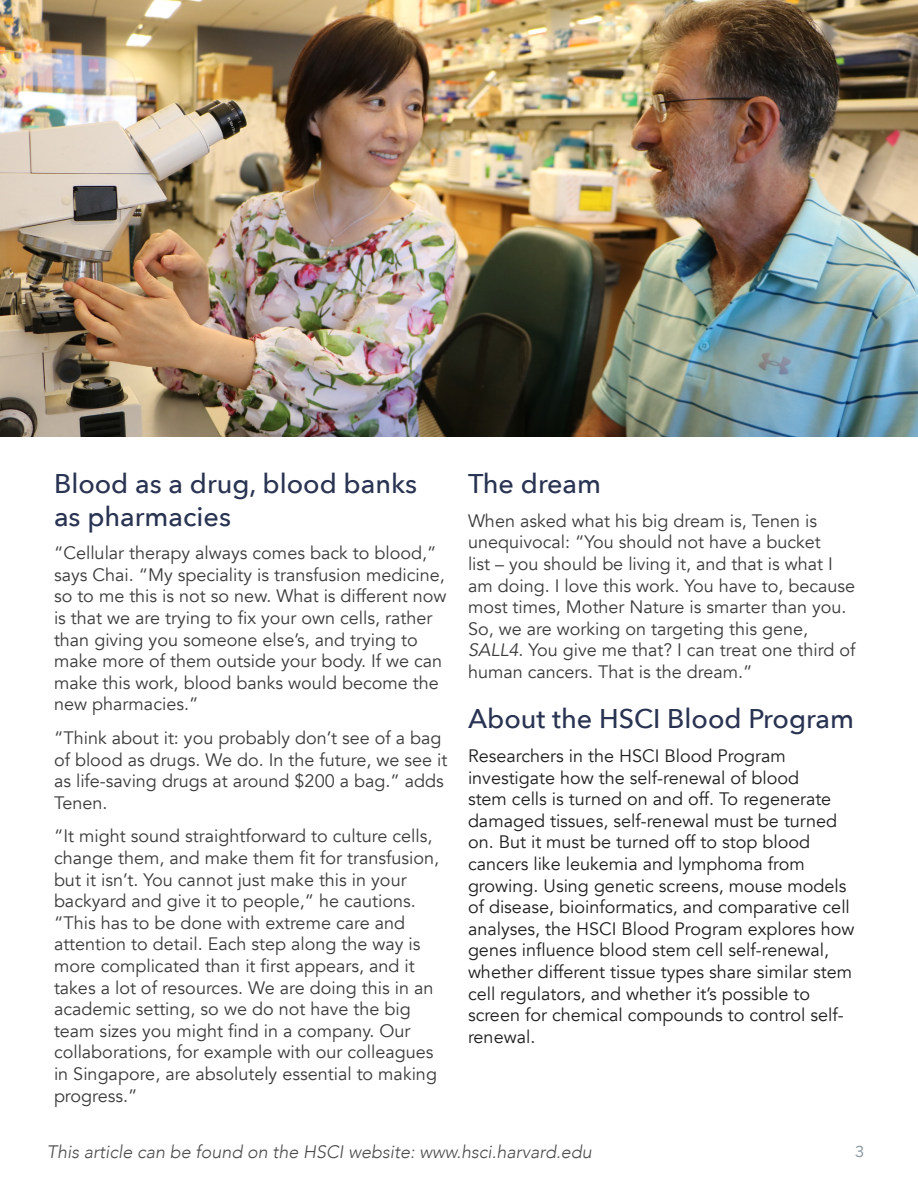
<style>
.page{position:relative;width:918px;height:1188px;background:#fff}
.page>*{position:absolute;margin:0;border:0;box-sizing:border-box;transform-origin:0 0}
.Heading_1{font:500 27px/32.4px "Avenir Next";color:#293352}
.Paragraph{font:18px/21.6px "Avenir";color:#3b3b3b}
.Paragraph-2{font:18px/21.6px "Avenir";color:#1e1e1e}
.Paragraph-3{font:italic 300 18px "Avenir";color:#4b4b4b}
.t1{font:15px "Benton Sans";color:#8996a0}
.s1{font-style:italic}
</style>
<div class="page">
<img style="left:0;top:0;width:918px;height:436px">
<p class="Heading_1" style="left:54px;top:467px;width:365px">Blood as a drug, blood banks as pharmacies</p>
<p class="Paragraph" style="left:54px;top:543px;width:394px">“Cellular therapy always comes back to blood,” says Chai. “My speciality is transfusion medicine, so to me this is not so new. What is different now is that we are trying to fix your own cells, rather than giving you someone else’s, and trying to make more of them outside your body. If we can make this work, blood banks would become the new pharmacies.”</p>
<p class="Paragraph" style="left:54px;top:727px;width:395px">“Think about it: you probably don’t see of a bag of blood as drugs. We do. In the future, we see it as life-saving drugs at around $200 a bag.” adds Tenen.</p>
<p class="Paragraph" style="left:54px;top:826px;width:387px">“It might sound straightforward to culture cells, change them, and make them fit for transfusion, but it isn’t. You cannot just make this in your backyard and give it to people,” he cautions. “This has to be done with extreme care and attention to detail. Each step along the way is more complicated than it first appears, and it takes a lot of resources. We are doing this in an academic setting, so we do not have the big team sizes you might find in a company. Our collaborations, for example with our colleagues in Singapore, are absolutely essential to making progress.”</p>
<p class="Heading_1" style="left:468px;top:467px;width:135px">The dream</p>
<p class="Paragraph" style="left:468px;top:510px;width:389px">When asked what his big dream is, Tenen is unequivocal: “You should not have a bucket<br>list – you should be living it, and that is what I am doing. I love this work. You have to, because most times, Mother Nature is smarter than you.<br>So, we are working on targeting this gene, <span class="s1">SALL4</span>. You give me that? I can treat one third of human cancers. That is the dream.”</p>
<p class="Heading_1" style="left:468px;top:702px;width:388px">About the HSCI Blood Program</p>
<p class="Paragraph-2" style="left:468px;top:745px;width:388px">Researchers in the HSCI Blood Program investigate how the self-renewal of blood<br>stem cells is turned on and off. To regenerate damaged tissues, self-renewal must be turned on. But it must be turned off to stop blood cancers like leukemia and lymphoma from growing. Using genetic screens, mouse models of disease, bioinformatics, and comparative cell analyses, the HSCI Blood Program explores how genes influence blood stem cell self-renewal, whether different tissue types share similar stem cell regulators, and whether it’s possible to screen for chemical compounds to control self&shy;renewal.</p>
<p class="Paragraph-3" style="left:47px;top:1141px;width:546px">This article can be found on the HSCI website: www.hsci.harvard.edu</p>
<p class="t1" style="left:855px;top:1142px;width:10px">3</p>
</div>
